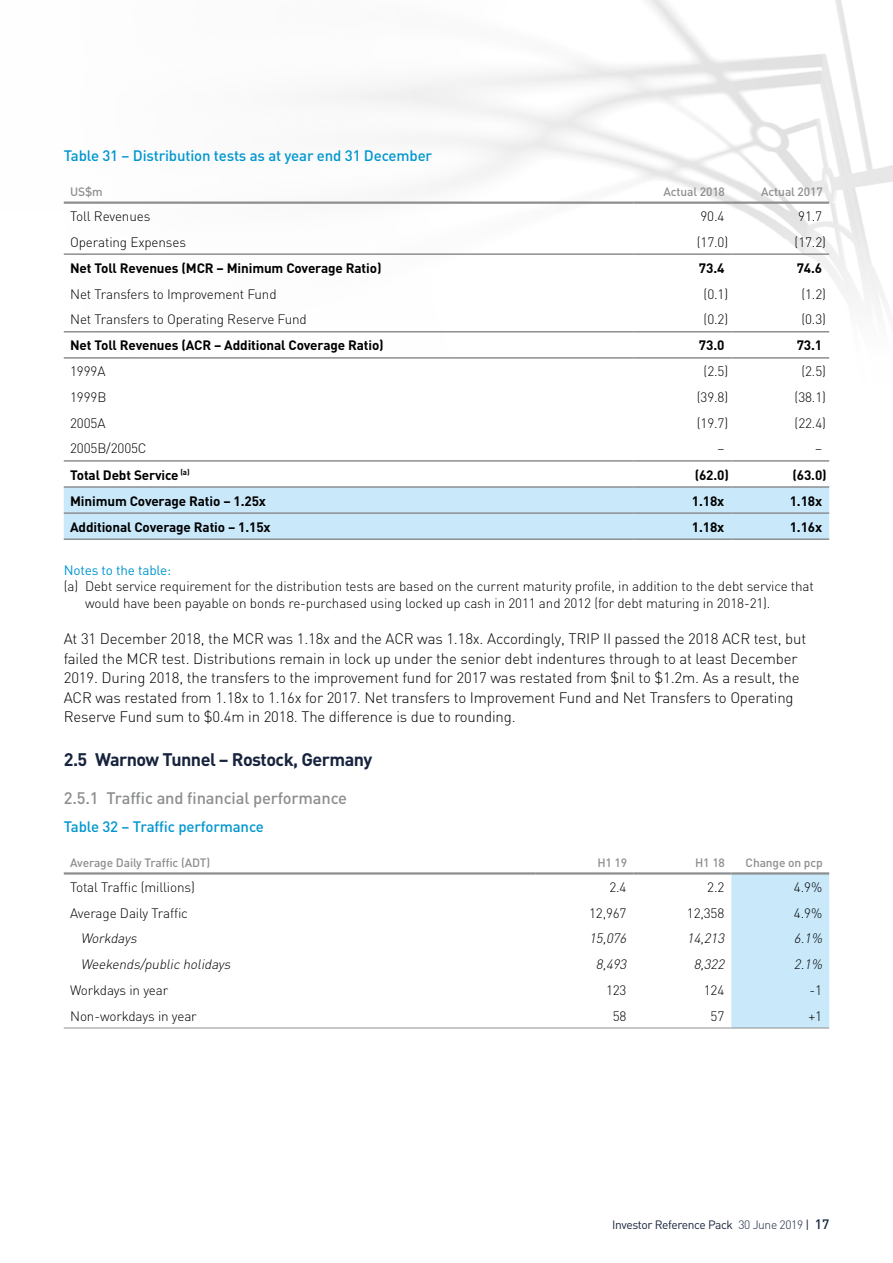
<style>
.page{position:relative;width:893px;height:1263px;background:#fff}
.page>*{position:absolute;margin:0;border:0;box-sizing:border-box;transform-origin:0 0}
.t1{font:700 18px "DIN";letter-spacing:-.03em;color:#18243d}
.t2{font:500 16.5px "DIN";letter-spacing:-.01em;color:#8c8e8f}
.t3{font:300 15px/19.5px "DIN";letter-spacing:-.01em;color:#000}
.t4{font:500 15px "DIN";letter-spacing:-.01em;color:#0096d0}
.t5{font:300 13.5px/16.5px "DIN";letter-spacing:-.01em;color:#000}
.t6{font:700 13.5px "DIN";letter-spacing:-.01em;color:#000}
.t7{font:italic 300 13.5px "DIN";color:#000}
.t8{font:13.5px "DIN";letter-spacing:-.01em;color:#0096d0}
.t9{font:500 12px "DIN";letter-spacing:-.01em;color:#8c8e8f}
.t10{font:12px "DIN";letter-spacing:-.03em;color:#18243d}
.s1{font-weight:300}
.s2{font-weight:500;font-size:13.5px}
</style>
<div class="page">
<img style="left:63px;top:0;width:830px;height:359px">
<div style="left:64px;top:488px;width:765px;height:50px;background:#c9e9fb"></div>
<hr style="left:64px;top:202px;width:570px;height:2px;background:#8c8e8f">
<hr style="left:634px;top:202px;width:97px;height:2px;background:#8c8e8f">
<hr style="left:731px;top:202px;width:98px;height:2px;background:#8c8e8f">
<hr style="left:64px;top:253px;width:570px;height:2px;background:#8c8e8f">
<hr style="left:634px;top:253px;width:97px;height:2px;background:#8c8e8f">
<hr style="left:731px;top:253px;width:98px;height:2px;background:#8c8e8f">
<hr style="left:64px;top:331px;width:570px;height:1px;background:#8c8e8f">
<hr style="left:634px;top:331px;width:97px;height:1px;background:#8c8e8f">
<hr style="left:731px;top:331px;width:98px;height:1px;background:#8c8e8f">
<hr style="left:64px;top:357px;width:570px;height:2px;background:#8c8e8f">
<hr style="left:634px;top:357px;width:97px;height:2px;background:#8c8e8f">
<hr style="left:731px;top:357px;width:98px;height:2px;background:#8c8e8f">
<hr style="left:64px;top:460px;width:570px;height:2px;background:#8c8e8f">
<hr style="left:634px;top:460px;width:97px;height:2px;background:#8c8e8f">
<hr style="left:731px;top:460px;width:98px;height:2px;background:#8c8e8f">
<hr style="left:64px;top:486px;width:570px;height:2px;background:#8c8e8f">
<hr style="left:634px;top:486px;width:97px;height:2px;background:#8c8e8f">
<hr style="left:731px;top:486px;width:98px;height:2px;background:#8c8e8f">
<hr style="left:64px;top:512px;width:570px;height:2px;background:#8c8e8f">
<hr style="left:64px;top:538px;width:570px;height:2px;background:#8c8e8f">
<hr style="left:634px;top:512px;width:97px;height:2px;background:#8c8e8f">
<hr style="left:634px;top:538px;width:97px;height:2px;background:#8c8e8f">
<hr style="left:731px;top:512px;width:98px;height:2px;background:#8c8e8f">
<hr style="left:731px;top:538px;width:98px;height:2px;background:#8c8e8f">
<div style="left:731px;top:874px;width:98px;height:153px;background:#c9e9fb"></div>
<hr style="left:64px;top:872px;width:472px;height:2px;background:#8c8e8f">
<hr style="left:536px;top:872px;width:98px;height:2px;background:#8c8e8f">
<hr style="left:634px;top:872px;width:97px;height:2px;background:#8c8e8f">
<hr style="left:731px;top:872px;width:98px;height:2px;background:#8c8e8f">
<hr style="left:64px;top:1027px;width:472px;height:1px;background:#8c8e8f">
<hr style="left:536px;top:1027px;width:98px;height:1px;background:#8c8e8f">
<hr style="left:634px;top:1027px;width:97px;height:1px;background:#8c8e8f">
<hr style="left:731px;top:1027px;width:98px;height:1px;background:#8c8e8f">
<p class="t4" style="left:64px;top:146px;width:370px">Table 31 – Distribution tests as at year end 31 December</p>
<p class="t9" style="left:70px;top:184px;width:34px">US$m</p>
<p class="t9" style="left:663px;top:184px;width:63px">Actual 2018</p>
<p class="t9" style="left:761px;top:184px;width:63px">Actual 2017</p>
<p class="t5" style="left:70px;top:208px;width:82px">Toll Revenues</p>
<p class="t5" style="left:700px;top:208px;width:25px">90.4</p>
<p class="t5" style="left:798px;top:208px;width:25px">91.7</p>
<p class="t5" style="left:70px;top:233px;width:117px">Operating Expenses</p>
<p class="t5" style="left:697px;top:233px;width:33px">(17.0)</p>
<p class="t5" style="left:795px;top:233px;width:33px">(17.2)</p>
<p class="t6" style="left:70px;top:259px;width:313px">Net Toll Revenues (MCR – Minimum Coverage Ratio)</p>
<p class="t6" style="left:699px;top:259px;width:27px">73.4</p>
<p class="t6" style="left:797px;top:259px;width:27px">74.6</p>
<p class="t5" style="left:70px;top:285px;width:208px">Net Transfers to Improvement Fund</p>
<p class="t5" style="left:704px;top:285px;width:26px">(0.1)</p>
<p class="t5" style="left:801px;top:285px;width:26px">(1.2)</p>
<p class="t5" style="left:70px;top:311px;width:238px">Net Transfers to Operating Reserve Fund</p>
<p class="t5" style="left:704px;top:311px;width:26px">(0.2)</p>
<p class="t5" style="left:801px;top:311px;width:26px">(0.3)</p>
<p class="t6" style="left:70px;top:337px;width:315px">Net Toll Revenues (ACR – Additional Coverage Ratio)</p>
<p class="t6" style="left:699px;top:337px;width:27px">73.0</p>
<p class="t6" style="left:797px;top:337px;width:27px">73.1</p>
<p class="t5" style="left:70px;top:363px;width:37px">1999A</p>
<p class="t5" style="left:704px;top:363px;width:26px">(2.5)</p>
<p class="t5" style="left:801px;top:363px;width:26px">(2.5)</p>
<p class="t5" style="left:70px;top:389px;width:38px">1999B</p>
<p class="t5" style="left:697px;top:389px;width:33px">(39.8)</p>
<p class="t5" style="left:795px;top:389px;width:33px">(38.1)</p>
<p class="t5" style="left:70px;top:414px;width:37px">2005A</p>
<p class="t5" style="left:697px;top:414px;width:33px">(19.7)</p>
<p class="t5" style="left:795px;top:414px;width:33px">(22.4)</p>
<p class="t5" style="left:70px;top:440px;width:78px">2005B/2005C</p>
<p class="t5" style="left:717px;top:440px;width:8px">–</p>
<p class="t5" style="left:815px;top:440px;width:8px">–</p>
<p class="t6" style="left:70px;top:466px;width:121px">Total Debt Service <sup>(a)</sup></p>
<p class="t6" style="left:695px;top:466px;width:36px">(62.0)</p>
<p class="t6" style="left:792px;top:466px;width:36px">(63.0)</p>
<p class="t6" style="left:70px;top:492px;width:197px">Minimum Coverage Ratio – 1.25x</p>
<p class="t6" style="left:692px;top:492px;width:34px">1.18x</p>
<p class="t6" style="left:790px;top:492px;width:34px">1.18x</p>
<p class="t6" style="left:70px;top:518px;width:202px">Additional Coverage Ratio – 1.15x</p>
<p class="t6" style="left:692px;top:518px;width:34px">1.18x</p>
<p class="t6" style="left:790px;top:518px;width:34px">1.16x</p>
<p class="t8" style="left:64px;top:561px;width:109px">Notes to the table:</p>
<p class="t5" style="left:85px;top:578px;width:730px;text-indent:-21px">(a) Debt service requirement for the distribution tests are based on the current maturity profile, in addition to the debt service that would have been payable on bonds re-purchased using locked up cash in 2011 and 2012 (for debt maturing in 2018-21).</p>
<p class="t3" style="left:64px;top:629px;width:744px">At 31 December 2018, the MCR was 1.18x and the ACR was 1.18x. Accordingly, TRIP II passed the 2018 ACR test, but failed the MCR test. Distributions remain in lock up under the senior debt indentures through to at least December 2019. During 2018, the transfers to the improvement fund for 2017 was restated from $nil to $1.2m. As a result, the ACR was restated from 1.18x to 1.16x for 2017. Net transfers to Improvement Fund and Net Transfers to Operating Reserve Fund sum to $0.4m in 2018. The difference is due to rounding.</p>
<h1 class="t1" style="left:64px;top:748px;width:310px">2.5 Warnow Tunnel – Rostock, Germany</h1>
<p class="t2" style="left:64px;top:787px;width:285px">2.5.1 Traffic and financial performance</p>
<p class="t4" style="left:64px;top:817px;width:202px">Table 32 – Traffic performance</p>
<p class="t9" style="left:70px;top:855px;width:141px">Average Daily Traffic (ADT)</p>
<p class="t9" style="left:597px;top:855px;width:31px">H1 19</p>
<p class="t9" style="left:695px;top:855px;width:31px">H1 18</p>
<p class="t9" style="left:746px;top:855px;width:79px">Change on pcp</p>
<p class="t5" style="left:70px;top:878px;width:126px">Total Traffic (millions)</p>
<p class="t5" style="left:609px;top:878px;width:19px">2.4</p>
<p class="t5" style="left:707px;top:878px;width:19px">2.2</p>
<p class="t5" style="left:794px;top:878px;width:30px">4.9%</p>
<p class="t5" style="left:70px;top:904px;width:119px">Average Daily Traffic</p>
<p class="t5" style="left:589px;top:904px;width:39px">12,967</p>
<p class="t5" style="left:687px;top:904px;width:39px">12,358</p>
<p class="t5" style="left:794px;top:904px;width:30px">4.9%</p>
<p class="t7" style="left:81px;top:930px;width:60px">Workdays</p>
<p class="t7" style="left:589px;top:930px;width:42px">15,076</p>
<p class="t7" style="left:687px;top:930px;width:42px">14,213</p>
<p class="t7" style="left:794px;top:930px;width:33px">6.1%</p>
<p class="t7" style="left:81px;top:956px;width:154px">Weekends/public holidays</p>
<p class="t7" style="left:596px;top:956px;width:35px">8,493</p>
<p class="t7" style="left:694px;top:956px;width:35px">8,322</p>
<p class="t7" style="left:794px;top:956px;width:33px">2.1%</p>
<p class="t5" style="left:70px;top:981px;width:100px">Workdays in year</p>
<p class="t5" style="left:606px;top:981px;width:22px">123</p>
<p class="t5" style="left:704px;top:981px;width:22px">124</p>
<p class="t5" style="left:810px;top:981px;width:14px">-1</p>
<p class="t5" style="left:70px;top:1007px;width:128px">Non-workdays in year</p>
<p class="t5" style="left:613px;top:1007px;width:15px">58</p>
<p class="t5" style="left:711px;top:1007px;width:15px">57</p>
<p class="t5" style="left:808px;top:1007px;width:15px">+1</p>
<p class="t10" style="left:612px;top:1217px;width:219px">Investor Reference Pack <span class="s1">30 June 2019</span> | <span class="s2">17</span></p>
</div>
